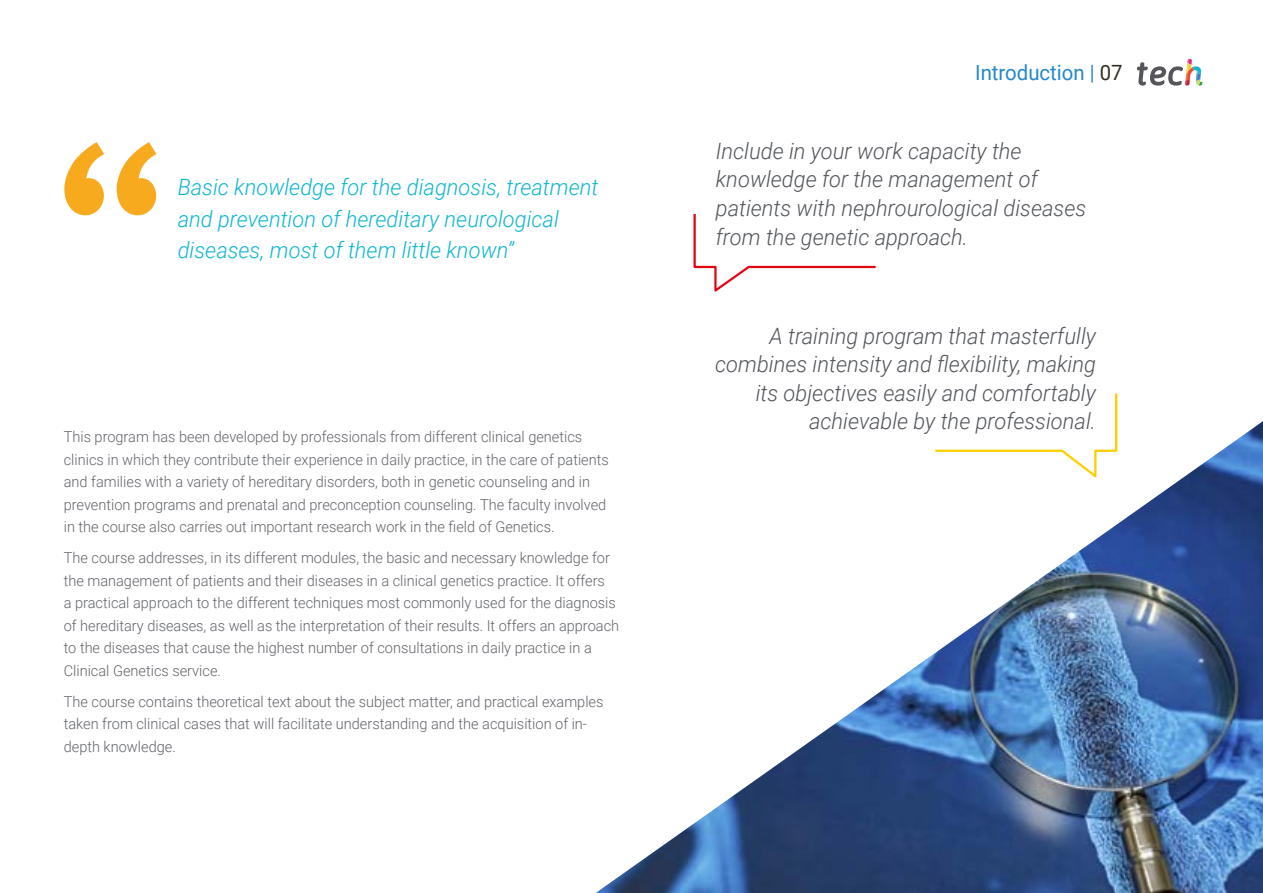
<style>
.page{position:relative;width:1263px;height:893px;background:#fff}
.page>*{position:absolute;margin:0;border:0;box-sizing:border-box;transform-origin:0 0}
.t1{font:italic 300 22.5px/28.5px "Roboto";color:#52555b;text-align:right}
.t2{font:italic 300 22.5px/31.5px "Roboto";color:#0fb6cf}
.t3{font:21px "Roboto";color:#2488c9}
.t4{font:300 15px/22.5px "Roboto";color:#61646a}
.s1{color:#312e20}
</style>
<div class="page">
<svg style="left:64px;top:142px;width:92px;height:73px"></svg>
<img style="left:596px;top:421px;width:667px;height:472px">
<svg style="left:1137px;top:59px;width:65px;height:27px"></svg>
<svg style="left:933px;top:393px;width:185px;height:88px"></svg>
<svg style="left:693px;top:213px;width:183px;height:79px"></svg>
<h1 class="t2" style="left:178px;top:171px;width:422px">Basic knowledge for the diagnosis, treatment and prevention of hereditary neurological diseases, most of them little known”</h1>
<p class="t4" style="left:64px;top:425px;width:546px">This program has been developed by professionals from different clinical genetics clinics in which they contribute their experience in daily practice, in the care of patients and families with a variety of hereditary disorders, both in genetic counseling and in prevention programs and prenatal and preconception counseling. The faculty involved in the course also carries out important research work in the field of Genetics.</p>
<p class="t4" style="left:64px;top:546px;width:557px">The course addresses, in its different modules, the basic and necessary knowledge for the management of patients and their diseases in a clinical genetics practice. It offers<br>a practical approach to the different techniques most commonly used for the diagnosis of hereditary diseases, as well as the interpretation of their results. It offers an approach to the diseases that cause the highest number of consultations in daily practice in a Clinical Genetics service.</p>
<p class="t4" style="left:64px;top:689px;width:541px">The course contains theoretical text about the subject matter, and practical examples taken from clinical cases that will facilitate understanding and the acquisition of in&shy;depth knowledge.</p>
<h2 class="t3" style="left:975px;top:57px;width:149px">Introduction | <span class="s1">07</span></h2>
<h1 class="t1" style="left:716px;top:136px;width:372px;text-align:left">Include in your work capacity the knowledge for the management of patients with nephrourological diseases from the genetic approach.</h1>
<h1 class="t1" style="left:715px;top:320px;width:382px">A training program that masterfully combines intensity and flexibility, making its objectives easily and comfortably achievable by the professional.</h1>
</div>
